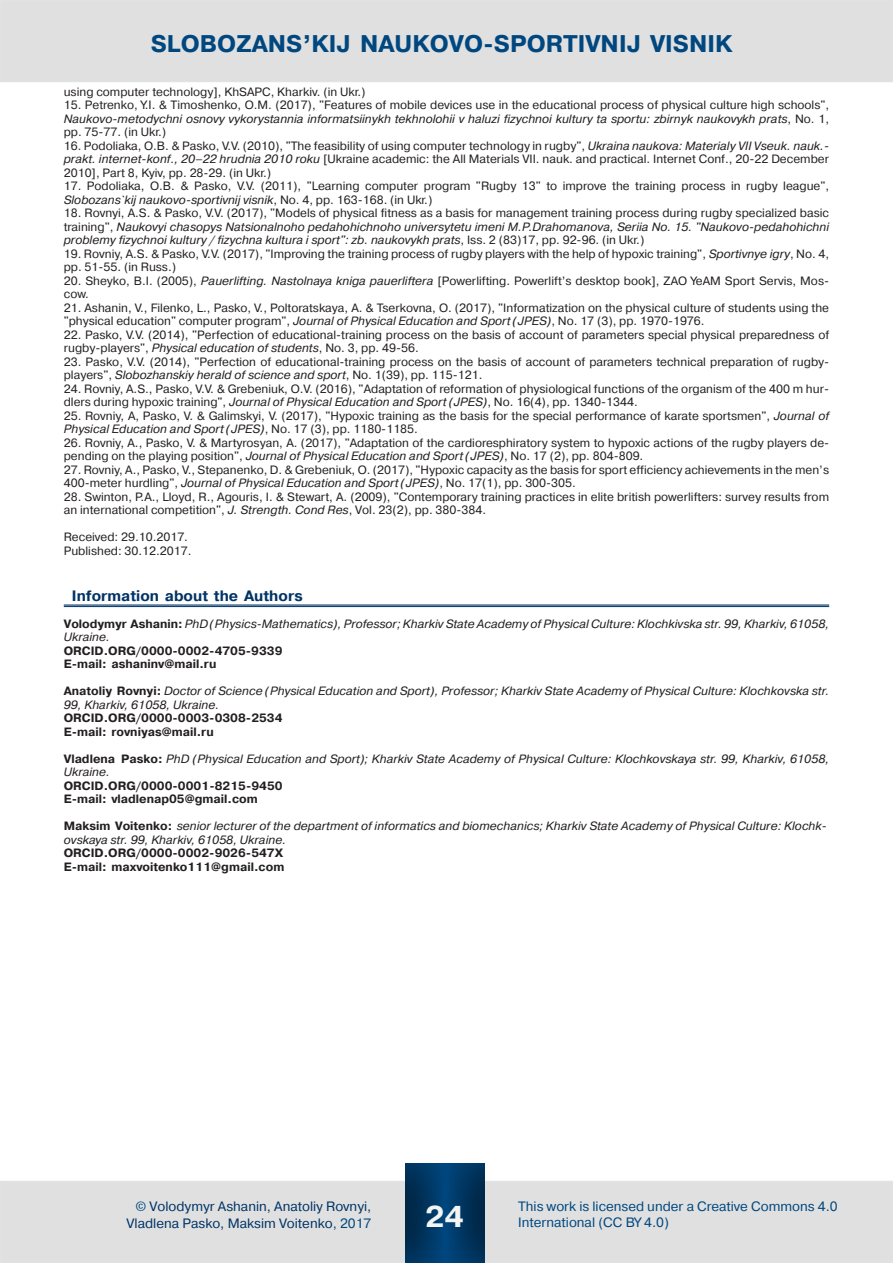
<style>
.page{position:relative;width:893px;height:1263px;background:#fff}
.page>*{position:absolute;margin:0;border:0;box-sizing:border-box;transform-origin:0 0}
.t1{font:700 30px "Pragmatica CTT";color:#f3f4f4}
.t2{font:700 24px "Pragmatica CTT";color:#00477f}
.Обычный__веб__Знак{font:700 15px "Pragmatica CTT";color:#036}
.t3{font:13.5px/16.2px "Pragmatica CTT";color:#00477f}
.Основной_текст1{font:13.5px "Pragmatica CTT";color:#036}
.western{font:13.5px "Pragmatica CTT";color:#036}
.Обычный{font:12px/13.5px "Pragmatica CTT";color:#231f20}
.Обычный-2{font:italic 12px/13.5px "Pragmatica CTT";color:#231f20}
.Основной_текст{font:italic 12px/13.5px "Pragmatica CTT";color:#231f20;text-align:justify}
.Обычный-3{font:700 12px "Pragmatica CTT";color:#231f20}
.Анна{font:italic 12px/13.5px "Pragmatica CTT";color:#231f20}
.Основной_текст-2{font:12px/13.5px "Pragmatica CTT";color:#231f20}
.Анна-2{font:700 12px "Pragmatica CTT";color:#231f20}
.s1{font-style:normal;color:#212121}
.s2{font-style:normal}
.s3{font-style:italic}
.s4{font-weight:700;font-style:normal}
.s5{color:#00477f}
</style>
<div class="page">
<div style="left:1px;top:1181px;width:891px;height:81px;background:#e0e0e0"></div>
<div style="left:0;top:1181px;width:893px;height:82px;border:2px solid #e1e2e4"></div>
<svg style="left:404px;top:1163px;width:83px;height:100px;background:#083c66"></svg>
<div style="left:1px;top:1px;width:891px;height:80px;background:#e0e0e0"></div>
<div style="left:0;top:0;width:893px;height:82px;border:2px solid #e1e2e4"></div>
<hr style="left:64px;top:604px;width:765px;height:2px;background:#036">
<hr style="left:64px;top:606px;width:765px;height:1px;background:#036">
<h2 class="t2" style="left:151px;top:31px;width:34px">SLOBOZAN</h2>
<h2 class="t2" style="left:286px;top:31px;width:240px">S’KIJ NAUKOVO-SPORTI</h2>
<h2 class="t2" style="left:585px;top:31px;width:119px">VNIJ VISNIK</h2>
<p class="Обычный" style="left:64px;top:85px;width:303px">using computer technology], KhSAPC, Kharkiv. (in Ukr.)</p>
<p class="Обычный-2" style="left:64px;top:99px;width:767px;text-align:justify"><span class="s1">15. Petrenko, Y.I. &amp; Timoshenko, O.M. (2017),</span> <span class="s2">"Features of mobile devices use in the educational process of physical culture high schools", </span>Naukovo-metodychni osnovy vykorystannia informatsiinykh tekhnolohii v haluzi fizychnoi kultury ta sportu: zbirnyk naukovykh prats<span class="s2">, No. 1, pp. 75-77. (in Ukr.)</span></p>
<p class="Обычный" style="left:64px;top:139px;width:767px;text-align:justify">16. Podoliaka, O.B. &amp; Pasko, V.V. (2010), "The feasibility of using computer technology in rugby", <span class="s3">Ukraina naukova: Materialy VII Vseuk. nauk.- prakt. internet-konf., 20–22 hrudnia 2010 roku</span> [Ukraine academic: the All Materials VII. nauk. and practical. Internet Conf., 20-22 December 2010], Part 8, Kyiv, pp. 28-29. (in Ukr.)</p>
<p class="Обычный" style="left:64px;top:180px;width:767px">17. Podoliaka, O.B. &amp; Pasko, V.V. (2011), "Learning computer program "Rugby 13" to improve the training process in rugby league", <span class="s3">slobozans`kij naukovo-sportivnij visnik</span>, No. 4, pp. 163-168. (in Ukr.)</p>
<p class="Основной_текст" style="left:64px;top:207px;width:767px"><span class="s2">18. Rovnyi, A.S. &amp; Pasko, V.V. (2017), "Models of physical fitness as a basis for management training process during rugby specialized basic training",</span> Naukovyi chasopys Natsionalnoho pedahohichnoho universytetu imeni M.P.Drahomanova, Seriia No. 15. "Naukovo-pedahohichni problemy fizychnoi kultury / fizychna kultura i sport": zb. naukovykh prats<span class="s2">, Iss. 2 (83)17, pp. 92-96. (in Ukr.)</span></p>
<p class="Основной_текст-2" style="left:64px;top:247px;width:767px">19. Rovniy, A.S. &amp; Pasko, V.V. (2017), "Improving the training process of rugby players with the help of hypoxic training", <span class="s3">Sportivnye igry</span>, No. 4, pp. 51-55. (in Russ.)</p>
<p class="Обычный" style="left:64px;top:274px;width:767px">20. Sheyko, B.I. (2005), <span class="s3">Pauerlifting. Nastolnaya kniga pauerliftera</span> [Powerlifting. Powerlift’s desktop book], ZAO YeAM Sport Servis, Mos&shy;cow.</p>
<p class="Обычный" style="left:64px;top:301px;width:767px">21. Ashanin, V., Filenko, L., Pasko, V., Poltoratskaya, A. &amp; Tserkovna, O. (2017), "Informatization on the physical culture of students using the "physical education" computer program", <span class="s3">Journal of Physical Education and Sport (JPES)</span>, No. 17 (3), pp. 1970-1976.</p>
<p class="Обычный" style="left:64px;top:328px;width:767px">22. Pasko, V.V. (2014), "Perfection of educational-training process on the basis of account of parameters special physical preparedness of rugby-players", <span class="s3">Physical education of students</span>, No. 3, pp. 49-56.</p>
<p class="Обычный" style="left:64px;top:355px;width:767px">23. Pasko, V.V. (2014), "Perfection of educational-training process on the basis of account of parameters technical preparation of rugby&shy;players", <span class="s3">Slobozhanskiy herald of science and sport</span>, No. 1(39), рр. 115-121.</p>
<p class="Обычный" style="left:64px;top:382px;width:767px">24. Rovniy, A.S., Pasko, V.V. &amp; Grebeniuk, O.V. (2016), "Adaptation of reformation of physiological functions of the organism of the 400 m hur&shy;dlers during hypoxic training", <span class="s3">Journal of Physical Education and Sport (JPES)</span>, No. 16(4), pp. 1340-1344.</p>
<p class="Обычный" style="left:64px;top:409px;width:767px">25. Rovniy, A, Pasko, V. &amp; Galimskyi, V. (2017), "Hypoxic training as the basis for the special performance of karate sportsmen", <span class="s3">Journal of<br>Physical Education and Sport (JPES)</span>, No. 17 (3), pp. 1180-1185.</p>
<p class="Обычный" style="left:64px;top:436px;width:767px">26. Rovniy, A., Pasko, V. &amp; Martyrosyan, A. (2017), "Adaptation of the cardioresphiratory system to hypoxic actions of the rugby players de&shy;pending on the playing position", <span class="s3">Journal of Physical Education and Sport (JPES)</span>, No. 17 (2), pp. 804-809.</p>
<p class="Обычный" style="left:64px;top:463px;width:767px">27. Rovniy, A., Pasko, V., Stepanenko, D. &amp; Grebeniuk, O. (2017), "Hypoxic capacity as the basis for sport efficiency achievements in the men’s<br>400-meter hurdling", <span class="s3">Journal of Physical Education and Sport (JPES)</span>, No. 17(1), pp. 300-305.</p>
<p class="Обычный" style="left:64px;top:490px;width:767px">28. Swinton, P.A., Lloyd, R., Agouris, I. &amp; Stewart, A. (2009), "Contemporary training practices in elite british powerlifters: survey results from an international competition", <span class="s3">J. Strength. Cond Res</span>, Vol. 23(2), pp. 380-384.</p>
<p class="Обычный" style="left:64px;top:531px;width:126px">Received: 29.10.2017.</p>
<p class="Обычный" style="left:64px;top:544px;width:129px">Published: 30.12.2017.</p>
<p class="Обычный__веб__Знак" style="left:72px;top:588px;width:232px">Information about the Authors</p>
<p class="Обычный-2" style="left:64px;top:617px;width:767px"><span class="s4">Volodymyr Ashanin:</span> PhD (Physics-Mathematics), Professor; Kharkiv State Academy of Physical Culture: Klochkivska str. 99, Kharkiv, 61058,<br>Ukraine.</p>
<p class="Обычный-3" style="left:64px;top:644px;width:9px">ORCID</p>
<p class="Обычный-3" style="left:104px;top:644px;width:180px">.ORG/0000-0002-4705-9339</p>
<p class="Обычный-3" style="left:64px;top:657px;width:154px">Е-mаіl: ashaninv@mail.ru</p>
<p class="Анна" style="left:64px;top:684px;width:767px"><span class="s4">Anatoliy Rovnyi:</span> Doctor of Science (physical education and sport), Professor; Kharkiv State Academy of Physical Culture: Klochkovska str.<br>99, Kharkiv, 61058, Ukraine.</p>
<p class="Обычный-3" style="left:64px;top:711px;width:220px">orcid.org/0000-0003-0308-2534</p>
<p class="Анна-2" style="left:64px;top:725px;width:151px">E-mail: rovniyas@mail.ru</p>
<p class="Обычный-2" style="left:64px;top:752px;width:767px"><span class="s4">Vladlena Pasko:</span> PhD (Physical Education and Sport); Kharkiv State Academy of Physical Culture: Klochkovskaya str. 99, Kharkiv, 61058,<br>Ukraine.</p>
<p class="Обычный-3" style="left:64px;top:779px;width:9px">ORCID</p>
<p class="Обычный-3" style="left:104px;top:779px;width:181px">.ORG/0000-0001-8215-9450</p>
<p class="Обычный-3" style="left:64px;top:792px;width:196px">E-mail: vladlenap05@gmail.com</p>
<p class="Обычный-2" style="left:64px;top:819px;width:765px"><span class="s4">Maksim Voitenko:</span> senior lecturer of the department of informatics and biomechanics; Kharkiv State Academy of Physical Culture: Klochk&shy;ovskaya str. 99, Kharkiv, 61058, Ukraine.</p>
<p class="Обычный-3" style="left:64px;top:846px;width:9px">ORCID</p>
<p class="Обычный-3" style="left:104px;top:846px;width:181px">.ORG/0000-0002-9026-547X</p>
<p class="Обычный-3" style="left:64px;top:860px;width:222px">E-mail: maxvoitenko111@gmail.com</p>
<p class="Основной_текст1" style="left:136px;top:1199px;width:237px"><span class="s5">©</span> Volodymyr Ashanin, Anatoliy Rovnyi,</p>
<p class="western" style="left:127px;top:1216px;width:246px">Vladlena Pasko, Maksim Voitenko<span class="s5">, 2017</span></p>
<h1 class="t1" style="left:425px;top:1200px;width:40px">24</h1>
<p class="t3" style="left:518px;top:1198px;width:321px">This work is licensed under a Creative Commons 4.0<br>International (CC BY 4.0)</p>
</div>
